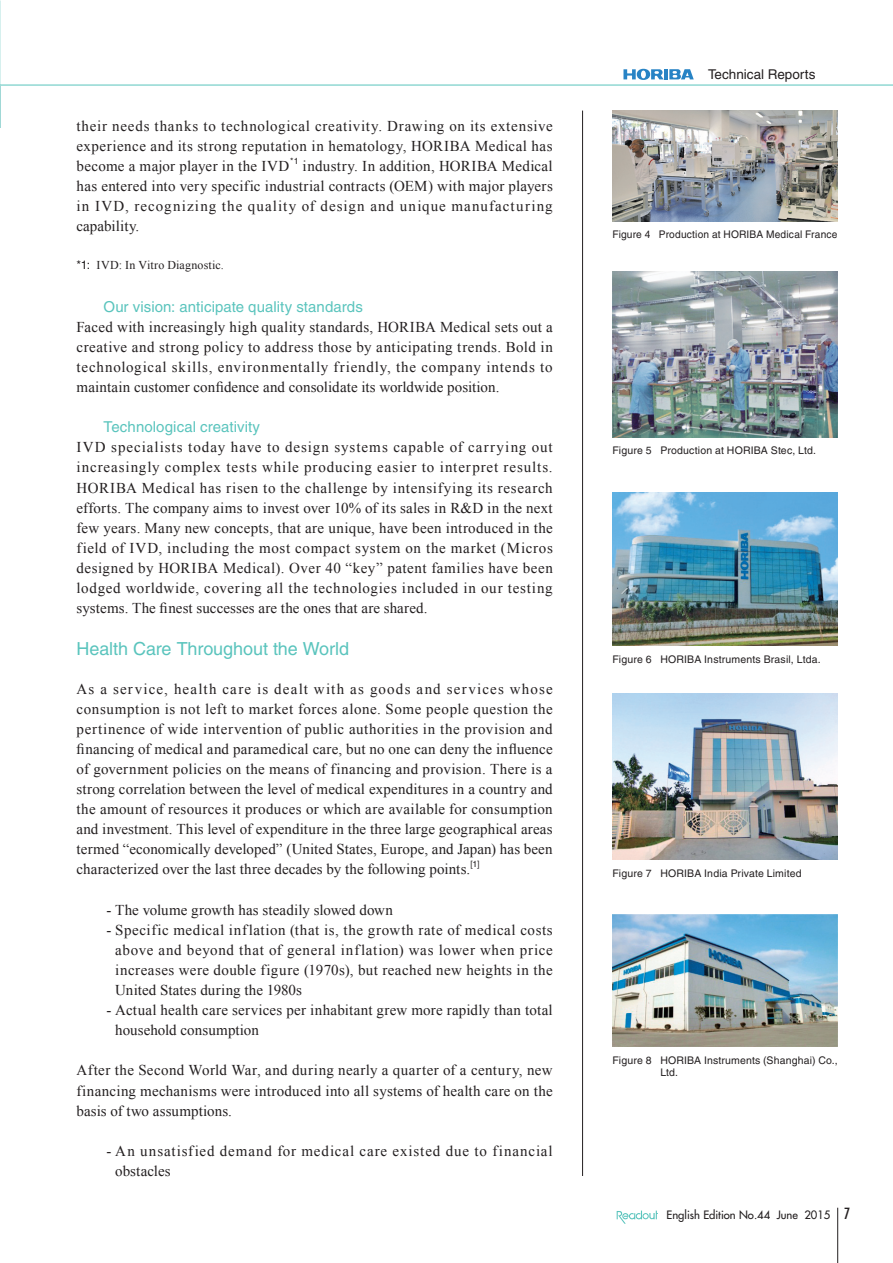
<style>
.page{position:relative;width:893px;height:1263px;background:#fff}
.page>*{position:absolute;margin:0;border:0;box-sizing:border-box;transform-origin:0 0}
.t1{font:18px "Helvetica LT Std";letter-spacing:-.005em;color:#5ac4bd}
.t2{font:15px/20.1px "Times New Roman";letter-spacing:.015em;color:#231f20;text-align:justify}
.t3{font:15px/20.1px "Times New Roman";letter-spacing:.055em;color:#231f20}
.t4{font:15px "Helvetica LT Std";letter-spacing:.005em;color:#5ac4bd}
.t5{font:13.5px "Helvetica LT Std";color:#231f20}
.t6{font:12px "Times New Roman";letter-spacing:.01em;color:#231f20}
.t7{font:11.25px "Futura";color:#231f20}
.t8{font:10.5px/12.3px "Helvetica LT Std";letter-spacing:.015em;color:#231f20}
.t9{font:8.7px "Helvetica LT Std";color:#231f20}
.s1{font-family:"Helvetica LT Std"}
.s2{font-stretch:condensed;font-size:15px}
</style>
<div class="page">
<svg style="left:623px;top:69px;width:71px;height:11px"></svg>
<hr style="left:0;top:85px;width:893px;height:1px;background:#5ac4bd">
<hr style="left:837px;top:1208px;width:1px;height:55px;background:#231f20">
<svg style="left:617px;top:1210px;width:41px;height:14px"></svg>
<hr style="left:582px;top:111px;width:1px;height:1065px;background:#231f20">
<img style="left:612px;top:111px;width:226px;height:110px">
<img style="left:612px;top:271px;width:226px;height:166px">
<img style="left:612px;top:492px;width:226px;height:154px">
<img style="left:612px;top:693px;width:226px;height:166px">
<img style="left:612px;top:915px;width:226px;height:131px">
<p class="t2" style="left:77px;top:115px;width:478px">their needs thanks to technological creativity. Drawing on its extensive experience and its strong reputation in hematology, HORIBA Medical has become a major player in the IVD</p>
<p class="t9" style="left:290px;top:156px;width:10px">*1</p>
<p class="t2" style="left:77px;top:156px;width:478px;text-indent:226px">industry. In addition, HORIBA Medical has entered into very specific industrial contracts (OEM) with major players in IVD, recognizing the quality of design and unique manufacturing capability.</p>
<p class="t6" style="left:77px;top:257px;width:149px"><span class="s1">*1:</span> IVD: In Vitro Diagnostic.</p>
<p class="t4" style="left:104px;top:298px;width:261px">Our vision: anticipate quality standards</p>
<p class="t2" style="left:77px;top:316px;width:478px">Faced with increasingly high quality standards, HORIBA Medical sets out a creative and strong policy to address those by anticipating trends. Bold in technological skills, environmentally friendly, the company intends to maintain customer confidence and consolidate its worldwide position.</p>
<p class="t4" style="left:104px;top:418px;width:158px">Technological creativity</p>
<p class="t2" style="left:77px;top:437px;width:478px">IVD specialists today have to design systems capable of carrying out increasingly complex tests while producing easier to interpret results.<br>HORIBA Medical has risen to the challenge by intensifying its research efforts. The company aims to invest over 10% of its sales in R&amp;D in the next few years. Many new concepts, that are unique, have been introduced in the field of IVD, including the most compact system on the market (Micros designed by HORIBA Medical). Over 40 “key” patent families have been lodged worldwide, covering all the technologies included in our testing systems. The finest successes are the ones that are shared.</p>
<p class="t1" style="left:77px;top:638px;width:274px">Health Care Throughout the World</p>
<p class="t2" style="left:77px;top:678px;width:478px">As a service, health care is dealt with as goods and services whose consumption is not left to market forces alone. Some people question the pertinence of wide intervention of public authorities in the provision and financing of medical and paramedical care, but no one can deny the influence of government policies on the means of financing and provision. There is a strong correlation between the level of medical expenditures in a country and the amount of resources it produces or which are available for consumption and investment. This level of expenditure in the three large geographical areas termed “economically developed” (United States, Europe, and Japan) has been characterized over the last three decades by the following points.</p>
<p class="t9" style="left:470px;top:859px;width:11px">[1]</p>
<p class="t2" style="left:107px;top:899px;width:288px">- The volume growth has steadily slowed down</p>
<p class="t2" style="left:115px;top:919px;width:439px;text-indent:-9px">- Specific medical inflation (that is, the growth rate of medical costs above and beyond that of general inflation) was lower when price increases were double figure (1970s), but reached new heights in the United States during the 1980s</p>
<p class="t2" style="left:115px;top:1000px;width:439px;text-indent:-9px">- Actual health care services per inhabitant grew more rapidly than total household consumption</p>
<p class="t2" style="left:77px;top:1060px;width:478px">After the Second World War, and during nearly a quarter of a century, new financing mechanisms were introduced into all systems of health care on the basis of two assumptions.</p>
<p class="t3" style="left:115px;top:1140px;width:439px;text-indent:-9px">- An unsatisfied demand for medical care existed due to financial obstacles</p>
<p class="t5" style="left:708px;top:67px;width:109px">Technical Reports</p>
<p class="t8" style="left:612px;top:228px;width:227px">Figure 4 Production at HORIBA Medical France</p>
<p class="t8" style="left:612px;top:445px;width:205px">Figure 5 Production at HORIBA Stec, Ltd.</p>
<p class="t8" style="left:612px;top:653px;width:210px">Figure 6 HORIBA Instruments Brasil, Ltda.</p>
<p class="t8" style="left:612px;top:867px;width:191px">Figure 7 HORIBA India Private Limited</p>
<p class="t8" style="left:660px;top:1054px;width:179px;text-indent:-48px">Figure 8 HORIBA Instruments (Shanghai) Co.,<br>Ltd.</p>
<p class="t7" style="left:666px;top:1208px;width:185px">English Edition No.44 June 2015 <span class="s2">7</span></p>
</div>
